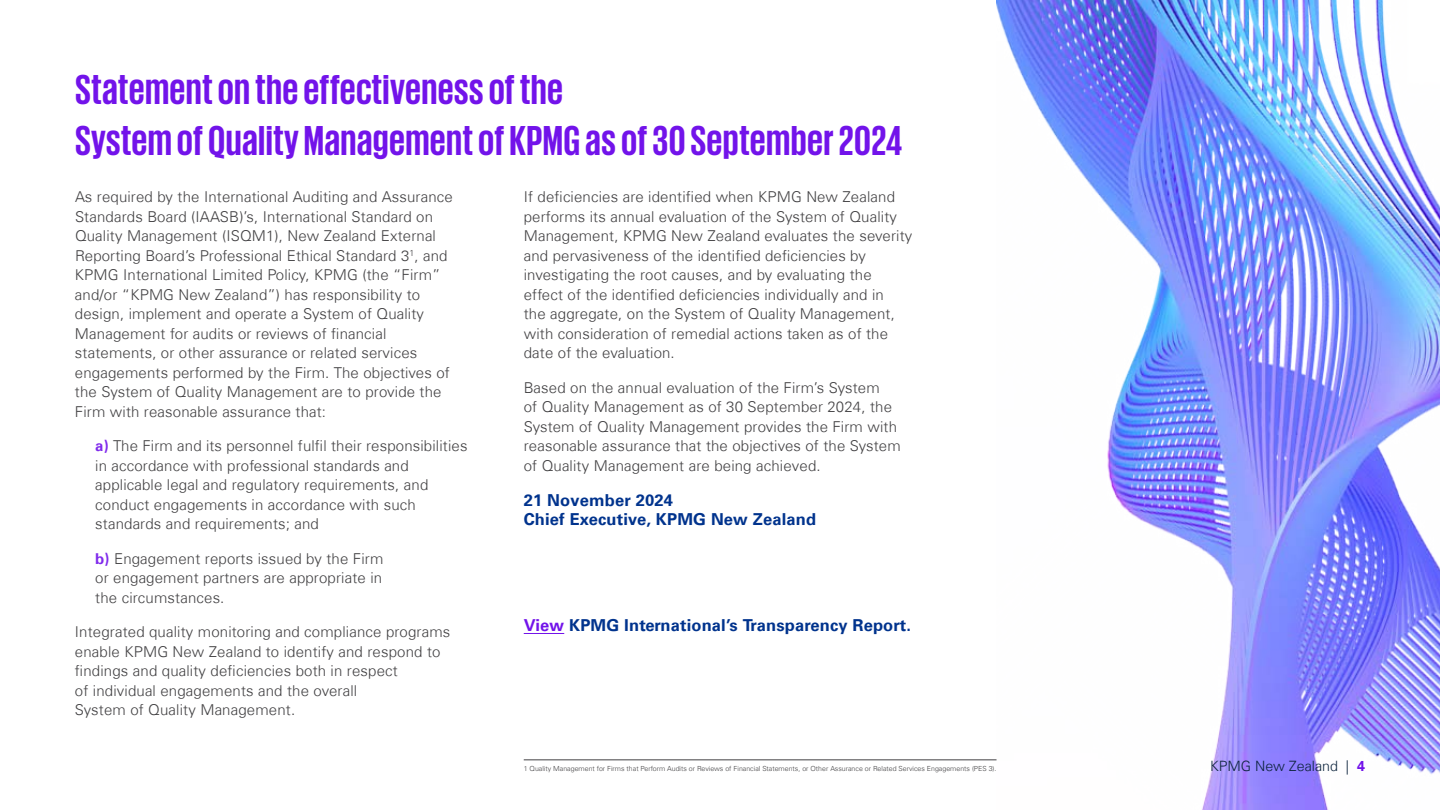
<style>
.page{position:relative;width:1440px;height:810px;background:#fff}
.page>*{position:absolute;margin:0;border:0;box-sizing:border-box;transform-origin:0 0}
.t1{font:700 42.75px/51.3px "KPMG Cyrillic";letter-spacing:.01em;color:#7213ea}
.t2{font:700 16.5px "Universfor KPMG";letter-spacing:.01em;color:#00338d}
.t3{font:700 16.5px "Univers 65";letter-spacing:.01em;color:#00338d}
.t4{font:300 15px/19.5px "Universfor KPMG";letter-spacing:.01em;color:#414042}
.t5{font:300 14.25px "Universfor KPMG";color:#0c233c}
.t6{font:300 6.98px "Universfor KPMG";color:#414042}
.s1{font-weight:700;color:#802bec}
.s2{color:#7213ea}
.s3{font-weight:700;color:#7213ea}
</style>
<div class="page">
<hr style="left:524px;top:633px;width:40px;height:1px;background:#7213ea">
<img style="left:996px;top:0;width:444px;height:810px">
<hr style="left:524px;top:760px;width:473px;height:1px;background:#414042">
<h1 class="t1" style="left:75px;top:63px;width:829px">Statement on the effectiveness of the<br>System of Quality Management of KPMG as of 30 September 2024</h1>
<p class="t4" style="left:75px;top:187px;width:379px">As required by the International Auditing and Assurance Standards Board (IAASB)’s, International Standard on Quality Management (ISQM1), New Zealand External Reporting Board’s Professional Ethical Standard 3<sup>1</sup>, and KPMG International Limited Policy, KPMG (the “Firm” and/or “KPMG New Zealand”) has responsibility to design, implement and operate a System of Quality Management for audits or reviews of financial statements, or other assurance or related services engagements performed by the Firm. The objectives of the System of Quality Management are to provide the Firm with reasonable assurance that:</p>
<p class="t4" style="left:95px;top:436px;width:374px"><span class="s1">a)</span> The Firm and its personnel fulfil their responsibilities in accordance with professional standards and applicable legal and regulatory requirements, and conduct engagements in accordance with such standards and requirements; and</p>
<p class="t4" style="left:95px;top:549px;width:290px;text-align:justify"><span class="s1">b)</span> Engagement reports issued by the Firm or engagement partners are appropriate in the circumstances.</p>
<p class="t4" style="left:75px;top:622px;width:377px">Integrated quality monitoring and compliance programs enable KPMG New Zealand to identify and respond to findings and quality deficiencies both in respect<br>of individual engagements and the overall<br>System of Quality Management.</p>
<p class="t4" style="left:524px;top:187px;width:390px">If deficiencies are identified when KPMG New Zealand performs its annual evaluation of the System of Quality Management, KPMG New Zealand evaluates the severity and pervasiveness of the identified deficiencies by investigating the root causes, and by evaluating the effect of the identified deficiencies individually and in<br>the aggregate, on the System of Quality Management, with consideration of remedial actions taken as of the date of the evaluation.</p>
<p class="t4" style="left:524px;top:378px;width:379px">Based on the annual evaluation of the Firm’s System<br>of Quality Management as of 30 September 2024, the System of Quality Management provides the Firm with reasonable assurance that the objectives of the System of Quality Management are being achieved.</p>
<p class="t3" style="left:524px;top:490px;width:151px">21 November 2024</p>
<p class="t2" style="left:524px;top:510px;width:294px">Chief Executive, KPMG New Zealand</p>
<p class="t2" style="left:524px;top:615px;width:389px"><span class="s2">View</span> KPMG International’s Transparency Report.</p>
<p class="t6" style="left:524px;top:764px;width:474px">1 Quality Management for Firms that Perform Audits or Reviews of Financial Statements, or Other Assurance or Related Services Engagements (PES 3).</p>
<p class="t5" style="left:1210px;top:757px;width:156px">KPMG New Zealand | <span class="s3">4</span></p>
</div>
